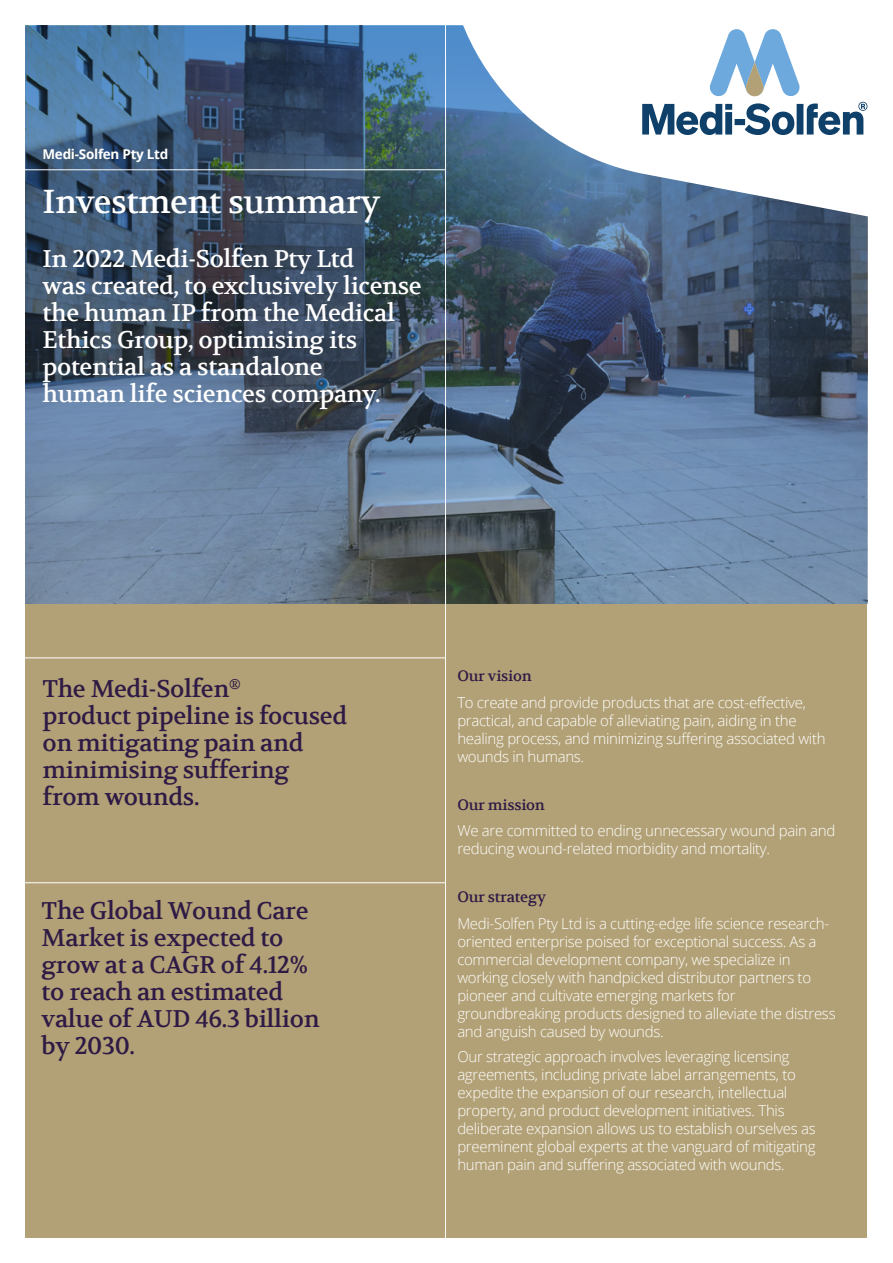
<style>
.page{position:relative;width:893px;height:1263px;background:#fff}
.page>*{position:absolute;margin:0;border:0;box-sizing:border-box;transform-origin:0 0}
.t1{font:33px "Volkhov";letter-spacing:-.015em;color:#fff}
.t2{font:24px/27px "Volkhov";letter-spacing:-.015em;color:#2f1a45}
.t3{font:24px/27px "Volkhov";letter-spacing:-.015em;color:#fff}
.t4{font:300 15px/18px "Open Sans";letter-spacing:-.02em;color:#fff}
.t5{font:15px "Volkhov";letter-spacing:-.015em;color:#2f1a45}
.t6{font:700 13.5px "Open Sans";letter-spacing:-.02em;color:#fff}
</style>
<div class="page">
<svg style="left:26px;top:26px;width:841px;height:577px;background:#4e657e"></svg>
<svg style="left:425px;top:25px;width:443px;height:265px"></svg>
<svg style="left:642px;top:29px;width:225px;height:106px"></svg>
<div style="left:26px;top:603px;width:841px;height:634px;background:#b2a176"></div>
<hr style="left:14px;top:170px;width:432px;height:1px;background:#fff">
<hr style="left:445px;top:0;width:1px;height:1263px;background:#fff">
<hr style="left:25px;top:882px;width:421px;height:1px;background:#fff">
<hr style="left:25px;top:658px;width:421px;height:1px;background:#fff">
<p class="t6" style="left:43px;top:144px;width:127px">Medi-Solfen Pty Ltd</p>
<h1 class="t1" style="left:43px;top:180px;width:339px">Investment summary</h1>
<h2 class="t3" style="left:43px;top:246px;width:381px">In 2022 Medi-Solfen Pty Ltd<br>was created, to exclusively license the human IP from the Medical<br>Ethics Group, optimising its potential as a standalone<br>human life sciences company.</h2>
<h2 class="t2" style="left:43px;top:675px;width:306px">The Medi-Solfen<sup>®<br></sup>product pipeline is focused on mitigating pain and minimising suffering from wounds.</h2>
<h2 class="t2" style="left:42px;top:898px;width:280px">The Global Wound Care<br>Market is expected to grow at a CAGR of 4.12% to reach an estimated value of AUD 46.3 billion by 2030.</h2>
<p class="t5" style="left:457px;top:666px;width:76px">Our vision</p>
<p class="t4" style="left:457px;top:693px;width:370px">To create and provide products that are cost-effective, practical, and capable of alleviating pain, aiding in the healing process, and minimizing suffering associated with wounds in humans.</p>
<p class="t5" style="left:457px;top:795px;width:89px">Our mission</p>
<p class="t4" style="left:457px;top:821px;width:380px">We are committed to ending unnecessary wound pain and reducing wound-related morbidity and mortality.</p>
<p class="t5" style="left:457px;top:887px;width:90px">Our strategy</p>
<p class="t4" style="left:457px;top:914px;width:380px">Medi-Solfen Pty Ltd is a cutting-edge life science research&shy;oriented enterprise poised for exceptional success. As a commercial development company, we specialize in working closely with handpicked distributor partners to pioneer and cultivate emerging markets for groundbreaking products designed to alleviate the distress and anguish caused by wounds.</p>
<p class="t4" style="left:457px;top:1047px;width:360px">Our strategic approach involves leveraging licensing agreements, including private label arrangements, to expedite the expansion of our research, intellectual property, and product development initiatives. This deliberate expansion allows us to establish ourselves as preeminent global experts at the vanguard of mitigating human pain and suffering associated with wounds.</p>
</div>
